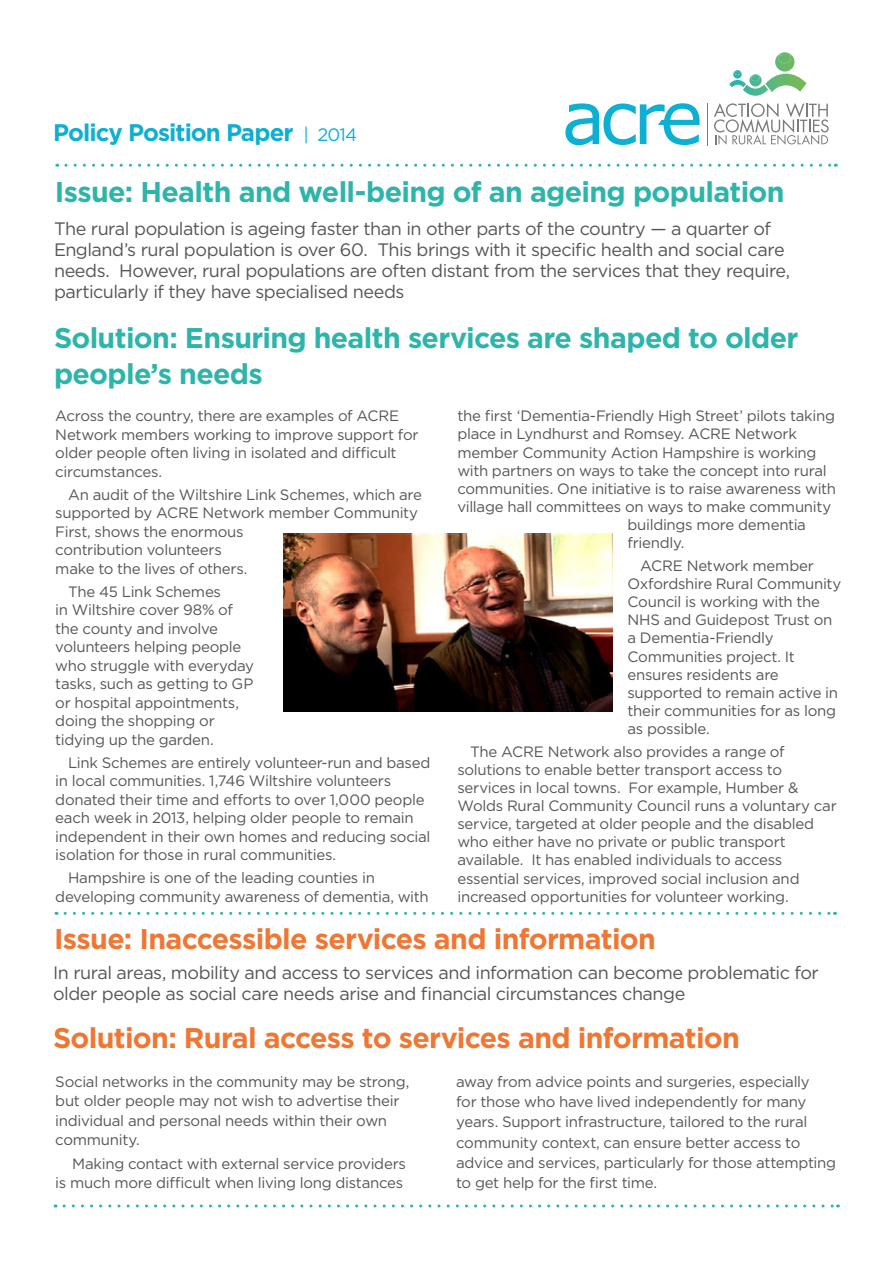
<style>
.page{position:relative;width:893px;height:1263px;background:#fff}
.page>*{position:absolute;margin:0;border:0;box-sizing:border-box;transform-origin:0 0}
.t1{font:700 28.5px/36px "Gotham";letter-spacing:-.025em;color:#2db5aa}
.t2{font:700 28.5px "Gotham";letter-spacing:-.025em;color:#ef7733}
.t3{font:700 24px "Gotham";letter-spacing:-.04em;color:#0dafd2}
.t4{font:18px/21px "Gotham";letter-spacing:-.03em;color:#565655}
.t5{font:15px/18.6px "Gotham";letter-spacing:-.02em;color:#565655}
.s1{font-weight:400;font-size:18px}
</style>
<div class="page">
<svg style="left:66px;top:164px;width:770px;height:3px"></svg>
<svg style="left:714px;top:103px;width:115px;height:42px"></svg>
<hr style="left:707px;top:103px;width:1px;height:43px;background:#7a7b7a">
<svg style="left:565px;top:103px;width:135px;height:42px"></svg>
<svg style="left:729px;top:52px;width:77px;height:44px"></svg>
<svg style="left:64px;top:1204px;width:774px;height:3px"></svg>
<img style="left:284px;top:533px;width:328px;height:179px">
<svg style="left:65px;top:912px;width:770px;height:3px"></svg>
<h2 class="t3" style="left:53px;top:117px;width:305px">Policy Position Paper <span class="s1">| 2014</span></h2>
<h1 class="t1" style="left:55px;top:173px;width:731px">Issue: Health and well-being of an ageing population</h1>
<p class="t4" style="left:54px;top:217px;width:738px">The rural population is ageing faster than in other parts of the country — a quarter of England’s rural population is over 60. This brings with it specific health and social care needs. However, rural populations are often distant from the services that they require, particularly if they have specialised needs</p>
<h1 class="t1" style="left:54px;top:320px;width:746px">Solution: Ensuring health services are shaped to older people’s needs</h1>
<p class="t5" style="left:55px;top:406px;width:365px">Across the country, there are examples of ACRE Network members working to improve support for older people often living in isolated and difficult circumstances.</p>
<p class="t5" style="left:55px;top:485px;width:368px;text-indent:13px">An audit of the Wiltshire Link Schemes, which are supported by ACRE Network member Community First, shows the enormous<br>contribution volunteers<br>make to the lives of others.</p>
<p class="t5" style="left:55px;top:582px;width:200px;text-indent:13px">The 45 Link Schemes<br>in Wiltshire cover 98% of the county and involve volunteers helping people who struggle with everyday tasks, such as getting to GP or hospital appointments, doing the shopping or tidying up the garden.</p>
<p class="t5" style="left:55px;top:753px;width:377px;text-indent:13px">Link Schemes are entirely volunteer-run and based in local communities. 1,746 Wiltshire volunteers donated their time and efforts to over 1,000 people each week in 2013, helping older people to remain independent in their own homes and reducing social isolation for those in rural communities.</p>
<p class="t5" style="left:55px;top:868px;width:375px;text-indent:13px">Hampshire is one of the leading counties in developing community awareness of dementia, with</p>
<p class="t5" style="left:457px;top:406px;width:379px">the first ‘Dementia-Friendly High Street’ pilots taking</p>
<p class="t5" style="left:457px;top:424px;width:341px">place in Lyndhurst and Romsey. ACRE Network</p>
<p class="t5" style="left:457px;top:443px;width:361px">member Community Action Hampshire is working</p>
<p class="t5" style="left:457px;top:461px;width:371px">with partners on ways to take the concept into rural</p>
<p class="t5" style="left:457px;top:479px;width:380px">communities. One initiative is to raise awareness with</p>
<p class="t5" style="left:457px;top:497px;width:375px">village hall committees on ways to make community</p>
<p class="t5" style="left:627px;top:515px;width:180px">buildings more dementia</p>
<p class="t5" style="left:627px;top:533px;width:59px">friendly.</p>
<p class="t5" style="left:627px;top:556px;width:215px;line-height:18.1px;text-indent:13px">ACRE Network member<br>Oxfordshire Rural Community<br>Council is working with the<br>NHS and Guidepost Trust on a Dementia-Friendly<br>Communities project. It ensures residents are supported to remain active in their communities for as long as possible.</p>
<p class="t5" style="left:457px;top:742px;width:381px;line-height:18.1px;text-indent:13px">The ACRE Network also provides a range of solutions to enable better transport access to services in local towns. For example, Humber &amp; Wolds Rural Community Council runs a voluntary car service, targeted at older people and the disabled who either have no private or public transport available. It has enabled individuals to access essential services, improved social inclusion and increased opportunities for volunteer working.</p>
<h1 class="t2" style="left:54px;top:920px;width:603px">Issue: Inaccessible services and information</h1>
<p class="t4" style="left:53px;top:962px;width:767px">In rural areas, mobility and access to services and information can become problematic for older people as social care needs arise and financial circumstances change</p>
<h1 class="t2" style="left:53px;top:1019px;width:688px">Solution: Rural access to services and information</h1>
<p class="t5" style="left:55px;top:1071px;width:356px;line-height:19.4px">Social networks in the community may be strong, but older people may not wish to advertise their individual and personal needs within their own community.</p>
<p class="t5" style="left:55px;top:1153px;width:352px;line-height:19.4px;text-align:right">Making contact with external service providers<br>is much more difficult when living long distances</p>
<p class="t5" style="left:456px;top:1071px;width:381px;line-height:20.2px">away from advice points and surgeries, especially<br>for those who have lived independently for many years. Support infrastructure, tailored to the rural community context, can ensure better access to advice and services, particularly for those attempting to get help for the first time.</p>
</div>
